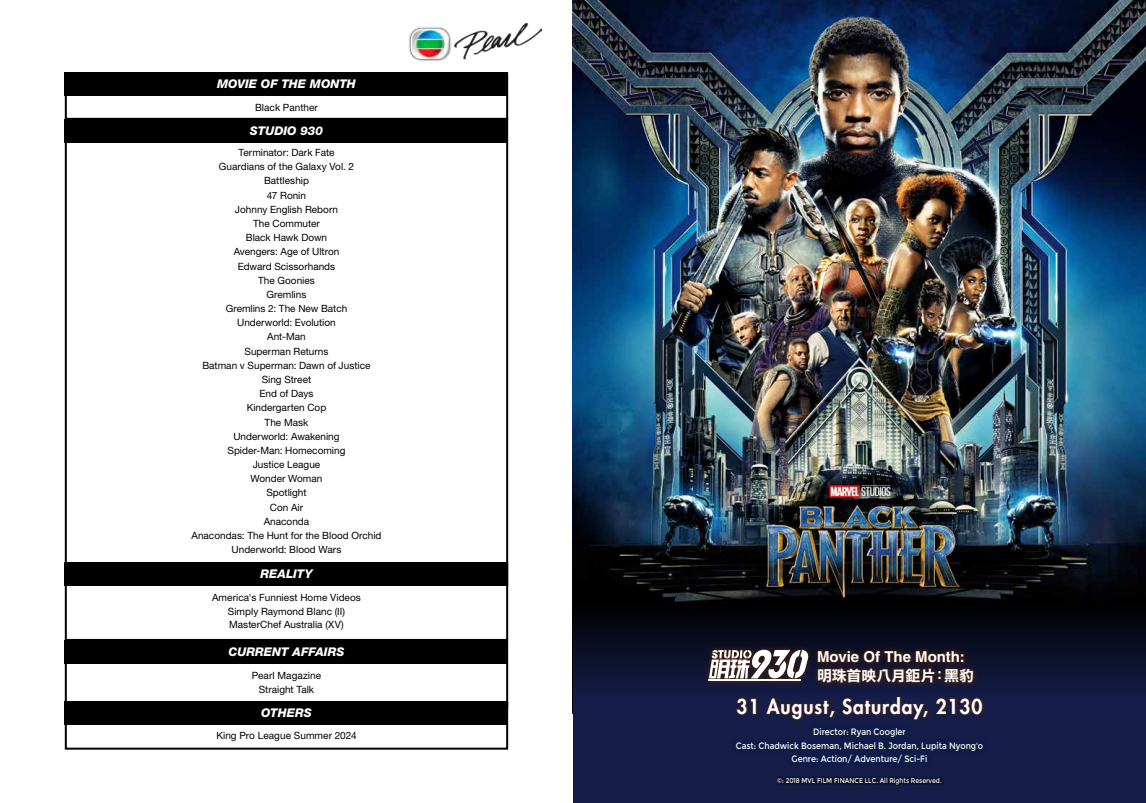
<style>
.page{position:relative;width:1146px;height:803px;background:#fff}
.page>*{position:absolute;margin:0;border:0;box-sizing:border-box;transform-origin:0 0}
.t1{font:800 20px "Futura Std";letter-spacing:.05em;color:#fff;scale:.95 1}
.t2{font:700 15px "Helvetica LT Std";color:#fff}
.t3{font:15px "DF Li Hei Std W7";letter-spacing:-.01em;color:#fff}
.t4{font:italic 800 12px "Helvetica Neue LT Std";color:#fff}
.t5{font:10px/14.2px "Helvetica Neue LT Std";color:#000;text-align:center}
.t6{font:9.2px/13.7px "Montserrat";color:#fff;text-align:center;scale:.88 1}
.t7{font:7px "Montserrat";color:#fff;scale:.88 1}
</style>
<div class="page">
<img style="left:573px;top:0;width:572px;height:600px">
<svg style="left:573px;top:600px;width:572px;height:202px;background:#0e1432"></svg>
<img style="left:409px;top:23px;width:132px;height:38px">
<div style="left:65px;top:73px;width:443px;height:47px;border:2px solid #000"></div>
<div style="left:65px;top:72px;width:443px;height:24px;background:#000"></div>
<div style="left:774px;top:774px;width:170px;height:13px;background:#000;opacity:.75"></div>
<div style="left:730px;top:722px;width:258px;height:47px;background:#121c48"></div>
<div style="left:702px;top:643px;width:112px;height:44px;background:#4c210b;opacity:.75"></div>
<svg style="left:708px;top:649px;width:101px;height:29px"></svg>
<hr style="left:708px;top:679px;width:93px;height:1px;background:#fff">
<div style="left:811px;top:644px;width:168px;height:44px;background:#4c210b;opacity:.75"></div>
<div style="left:735px;top:694px;width:250px;height:27px;background:#4c210b;opacity:.75"></div>
<div style="left:65px;top:119px;width:443px;height:23px;background:#000"></div>
<div style="left:65px;top:562px;width:443px;height:78px;border:2px solid #000"></div>
<div style="left:65px;top:561px;width:443px;height:24px;background:#000"></div>
<div style="left:65px;top:640px;width:443px;height:23px;background:#000"></div>
<div style="left:65px;top:701px;width:443px;height:48px;border:2px solid #000"></div>
<div style="left:65px;top:700px;width:443px;height:24px;background:#000"></div>
<p class="t4" style="left:217px;top:76px;width:140px">MOVIE OF THE MONTH</p>
<p class="t5" style="left:255px;top:101px;width:64px">Black Panther</p>
<p class="t4" style="left:250px;top:123px;width:74px">STUDIO 930</p>
<p class="t5" style="left:191px;top:145px;width:192px">Terminator: Dark Fate<br>Guardians of the Galaxy Vol. 2<br>Battleship<br>47 Ronin<br>Johnny English Reborn<br>The Commuter<br>Black Hawk Down<br>Avengers: Age of Ultron<br>Edward Scissorhands<br>The Goonies<br>Gremlins<br>Gremlins 2: The New Batch<br>Underworld: Evolution<br>Ant-Man<br>Superman Returns<br>Batman v Superman: Dawn of Justice<br>Sing Street<br>End of Days<br>Kindergarten Cop<br>The Mask<br>Underworld: Awakening<br>Spider-Man: Homecoming<br>Justice League<br>Wonder Woman<br>Spotlight<br>Con Air<br>Anaconda<br>Anacondas: The Hunt for the Blood Orchid<br>Underworld: Blood Wars</p>
<p class="t4" style="left:260px;top:566px;width:54px">REALITY</p>
<p class="t5" style="left:212px;top:590px;width:150px">America's Funniest Home Videos<br>Simply Raymond Blanc (II)</p>
<p class="t5" style="left:229px;top:617px;width:116px">MasterChef Australia (XV)</p>
<p class="t4" style="left:228px;top:644px;width:117px">CURRENT AFFAIRS</p>
<p class="t5" style="left:252px;top:667px;width:71px">Pearl Magazine<br>Straight Talk</p>
<p class="t4" style="left:261px;top:705px;width:52px">OTHERS</p>
<p class="t5" style="left:216px;top:727px;width:142px">King Pro League Summer 2024</p>
<h2 class="t2" style="left:817px;top:647px;width:149px">Movie Of The Month:</h2>
<h2 class="t3" style="left:817px;top:667px;width:158px">明珠首映八月鉅片：黑豹</h2>
<h1 class="t1" style="left:736px;top:693px;width:260px">31 August, Saturday, 2130</h1>
<p class="t6" style="left:735px;top:724px;width:283px">Director: Ryan Coogler<br>Cast: Chadwick Boseman, Michael B. Jordan, Lupita Nyong'o<br>Genre: Action/ Adventure/ Sci-Fi</p>
<p class="t7" style="left:777px;top:775px;width:189px">©: 2018 MVL FILM FINANCE LLC. All Rights Reserved.</p>
</div>
